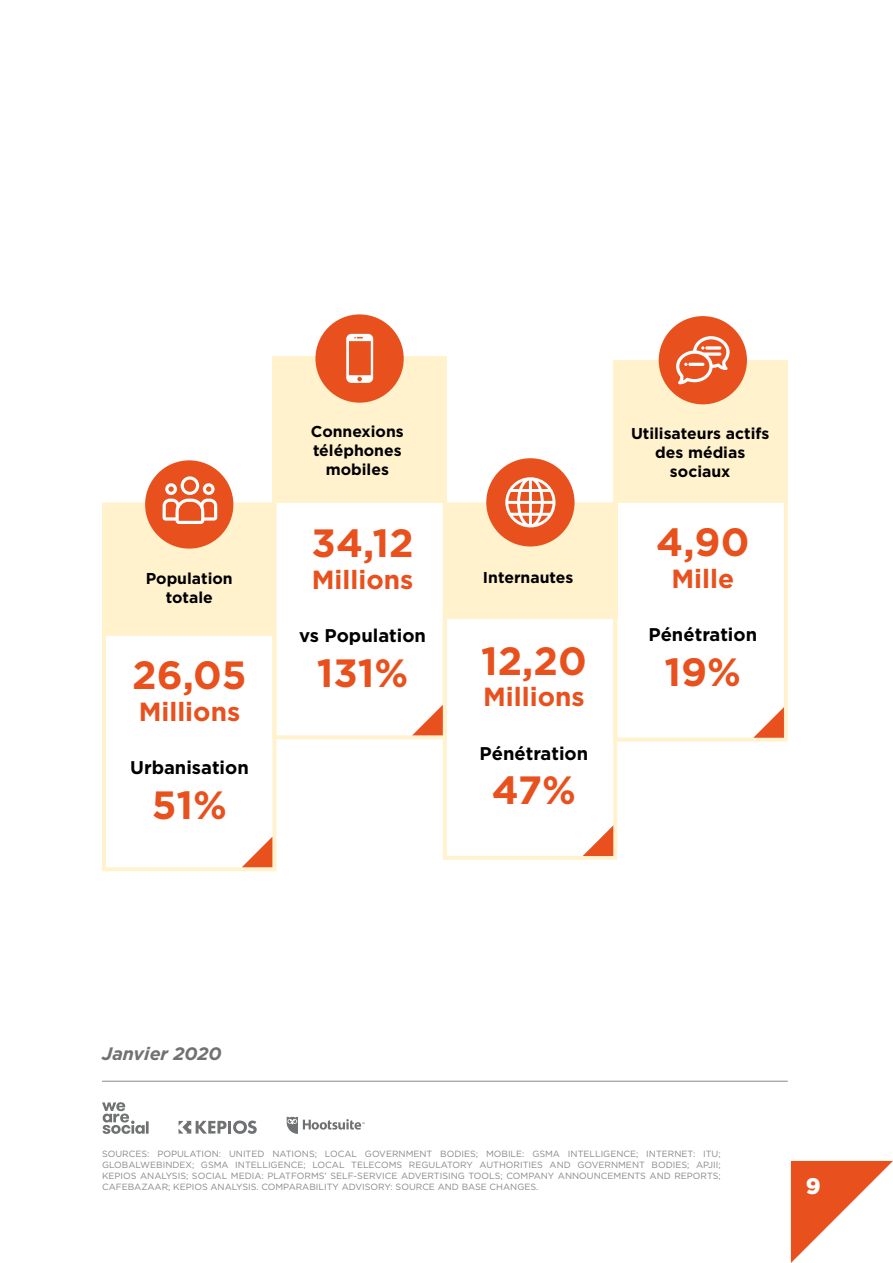
<style>
.page{position:relative;width:893px;height:1263px;background:#fff}
.page>*{position:absolute;margin:0;border:0;box-sizing:border-box;transform-origin:0 0}
.t1{font:700 39.45px "Gotham";color:#e8511e}
.t2{font:700 26.25px "Gotham";color:#e8511e}
.t3{font:900 22.5px "Gotham";color:#fff}
.t4{font:700 18.45px "Gotham";color:#000}
.t5{font:italic 700 18px "Gotham";color:#707172}
.t6{font:700 15.75px/18.9px "Gotham";color:#000;text-align:center}
.t7{font:9px/10.8px "Gotham";color:#87888a;text-align:justify}
</style>
<div class="page">
<svg style="left:791px;top:1161px;width:102px;height:102px"></svg>
<svg style="left:102px;top:502px;width:174px;height:369px"></svg>
<svg style="left:443px;top:502px;width:174px;height:358px"></svg>
<svg style="left:272px;top:502px;width:175px;height:237px"></svg>
<svg style="left:613px;top:502px;width:175px;height:239px"></svg>
<svg style="left:242px;top:837px;width:30px;height:30px"></svg>
<svg style="left:412px;top:705px;width:31px;height:30px"></svg>
<svg style="left:583px;top:825px;width:30px;height:31px"></svg>
<svg style="left:753px;top:707px;width:31px;height:31px"></svg>
<div style="left:613px;top:360px;width:175px;height:142px;background:#fff2cd"></div>
<div style="left:443px;top:504px;width:174px;height:115px;background:#fff2cd"></div>
<div style="left:272px;top:356px;width:175px;height:146px;background:#fff2cd"></div>
<div style="left:102px;top:503px;width:170px;height:132px;background:#fff2cd"></div>
<div style="left:659px;top:316px;width:88px;height:88px;background:#e8511e;border-radius:50%"></div>
<svg style="left:676px;top:336px;width:54px;height:48px"></svg>
<hr style="left:688px;top:363px;width:16px;height:3px;background:#fff;border-radius:2px">
<svg style="left:705px;top:346px;width:16px;height:4px"></svg>
<div style="left:486px;top:458px;width:88px;height:88px;background:#e8511e;border-radius:50%"></div>
<svg style="left:505px;top:477px;width:50px;height:50px"></svg>
<div style="left:315px;top:314px;width:89px;height:89px;background:#e8511e;border-radius:50%"></div>
<svg style="left:346px;top:334px;width:27px;height:49px"></svg>
<div style="left:145px;top:460px;width:88px;height:89px;background:#e8511e;border-radius:50%"></div>
<svg style="left:163px;top:476px;width:54px;height:48px"></svg>
<svg style="left:178px;top:1120px;width:79px;height:14px"></svg>
<svg style="left:287px;top:1116px;width:78px;height:18px"></svg>
<svg style="left:102px;top:1102px;width:47px;height:32px"></svg>
<hr style="left:102px;top:1081px;width:686px;height:1px;background:#87888a">
<h3 class="t6" style="left:146px;top:569px;width:88px">Population totale</h3>
<h1 class="t1" style="left:132px;top:649px;width:116px">26,05</h1>
<h2 class="t2" style="left:139px;top:694px;width:103px">Millions</h2>
<h3 class="t4" style="left:130px;top:755px;width:120px">Urbanisation</h3>
<h1 class="t1" style="left:152px;top:779px;width:77px">51%</h1>
<h3 class="t6" style="left:311px;top:422px;width:94px">Connexions téléphones mobiles</h3>
<h1 class="t1" style="left:312px;top:517px;width:104px">34,12</h1>
<h2 class="t2" style="left:312px;top:562px;width:103px">Millions</h2>
<h3 class="t4" style="left:299px;top:623px;width:128px">vs Population</h3>
<h1 class="t1" style="left:317px;top:647px;width:93px">131%</h1>
<h3 class="t6" style="left:483px;top:567px;width:92px">Internautes</h3>
<h1 class="t1" style="left:481px;top:634px;width:107px">12,20</h1>
<h2 class="t2" style="left:483px;top:679px;width:103px">Millions</h2>
<h3 class="t4" style="left:480px;top:741px;width:110px">Pénétration</h3>
<h1 class="t1" style="left:492px;top:764px;width:86px">47%</h1>
<h3 class="t6" style="left:631px;top:424px;width:140px">Utilisateurs actifs des médias sociaux</h3>
<h1 class="t1" style="left:656px;top:516px;width:95px">4,90</h1>
<h2 class="t2" style="left:671px;top:561px;width:64px">Mille</h2>
<h3 class="t4" style="left:648px;top:623px;width:110px">Pénétration</h3>
<h1 class="t1" style="left:665px;top:646px;width:78px">19%</h1>
<h3 class="t5" style="left:102px;top:1042px;width:121px">Janvier 2020</h3>
<p class="t7" style="left:102px;top:1148px;width:620px">SOURCES: POPULATION: UNITED NATIONS; LOCAL GOVERNMENT BODIES; MOBILE: GSMA INTELLIGENCE; INTERNET: ITU; GLOBALWEBINDEX; GSMA INTELLIGENCE; LOCAL TELECOMS REGULATORY AUTHORITIES AND GOVERNMENT BODIES; APJII; KEPIOS ANALYSIS; SOCIAL MEDIA: PLATFORMS’ SELF-SERVICE ADVERTISING TOOLS; COMPANY ANNOUNCEMENTS AND REPORTS; CAFEBAZAAR; KEPIOS ANALYSIS. COMPARABILITY ADVISORY: SOURCE AND BASE CHANGES.</p>
<h3 class="t3" style="left:806px;top:1170px;width:16px">9</h3>
</div>
